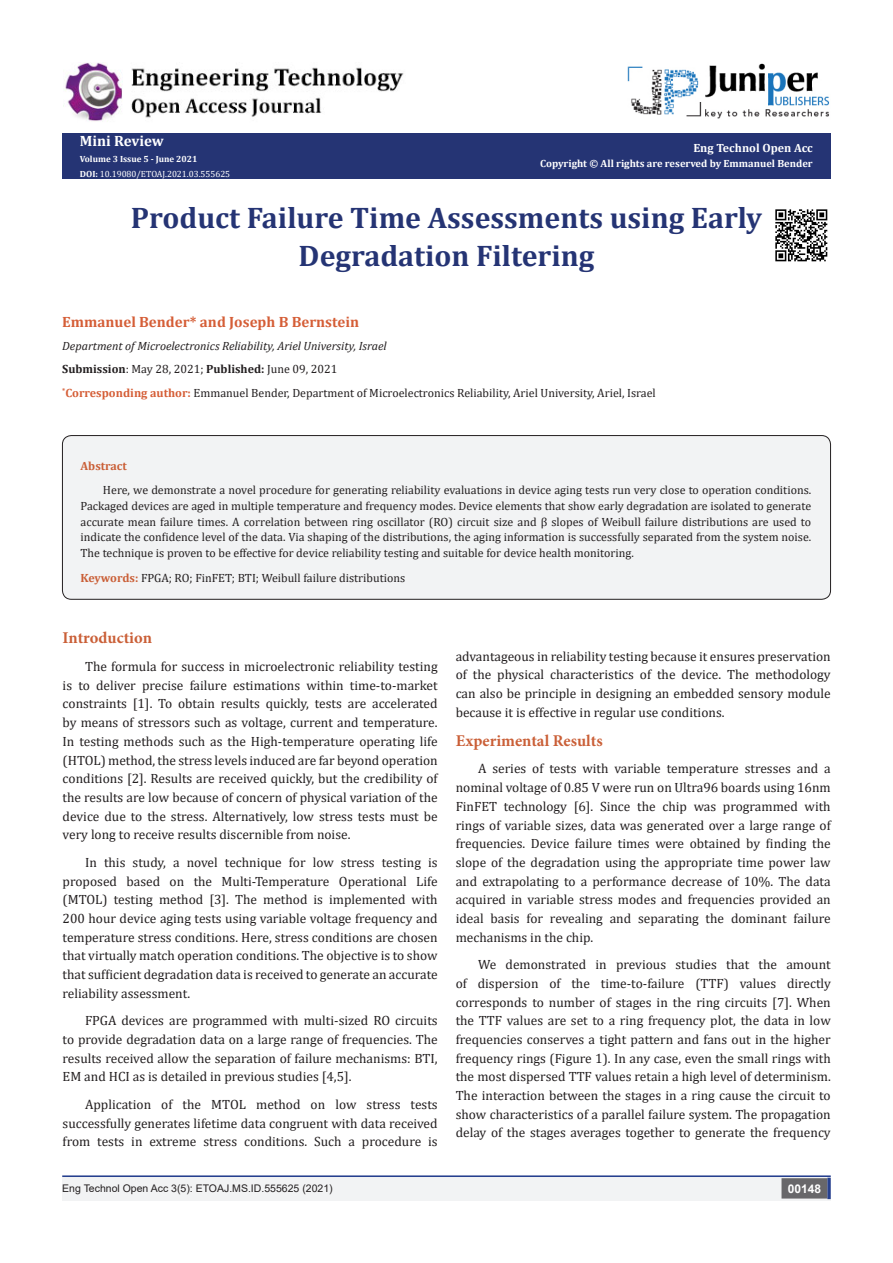
<style>
.page{position:relative;width:893px;height:1263px;background:#fff}
.page>*{position:absolute;margin:0;border:0;box-sizing:border-box;transform-origin:0 0}
.t1{font:700 29.85px/37.3px "Cambria";color:#253474;text-align:center}
.t2{font:700 16.5px "Minion Pro";color:#ca5f37}
.t3{font:700 15px "Cambria";color:#d55e37}
.t4{font:700 15px "Cambria";color:#fff}
.Paragraph{font:13.5px/18.8px "Cambria";color:#231f20;text-align:justify}
.Normal__Web{font:12px/15.8px "Cambria";color:#231f20;text-align:justify}
.t5{font:italic 12px "Cambria";color:#231f20}
.List_Paragraph{font:12px "Cambria";color:#231f20}
.t6{font:700 12px "Cambria";color:#fff}
.t7{font:700 12px "Cambria";color:#ca5f37}
.t8{font:700 12px "Arial";color:#fff}
.t9{font:700 10.5px "Cambria";color:#fff}
.t10{font:10.5px "Arial";color:#231f20}
.t11{font:9px "Cambria";color:#fff}
.t12{font:700 9px "Cambria";color:#fff}
.s1{font-weight:700}
.s2{font-weight:700;color:#d55e37}
.s3{font-weight:700;color:#ca5f37}
</style>
<div class="page">
<div style="left:62px;top:134px;width:768px;height:45px;background:#253474"></div>
<div style="left:472px;top:134px;width:359px;height:45px;background:#253474"></div>
<hr style="left:62px;top:1175px;width:769px;height:1px;background:#253f8e">
<div style="left:62px;top:1176px;width:441px;height:25px;background:#f2f3f4"></div>
<div style="left:503px;top:1176px;width:328px;height:25px;background:#f2f3f4"></div>
<div style="left:782px;top:1179px;width:45px;height:19px;background:#68676a"></div>
<div style="left:781px;top:1178px;width:46px;height:20px;border:2px solid #68676a"></div>
<svg style="left:827px;top:1178px;width:4px;height:21px"></svg>
<hr style="left:62px;top:1176px;width:769px;height:1px;background:#253f8e">
<img style="left:628px;top:63px;width:201px;height:56px">
<img style="left:63px;top:62px;width:341px;height:60px">
<div style="left:62px;top:436px;width:768px;height:163px;background:#f2f3f4;border-radius:9px"></div>
<div style="left:62px;top:435px;width:769px;height:164px;border:1px solid #231f20;border-radius:9px"></div>
<img style="left:775px;top:209px;width:53px;height:53px">
<p class="t4" style="left:80px;top:130px;width:85px">Mini Review</p>
<p class="t12" style="left:80px;top:153px;width:119px">Volume 3 Issue 5 - June 2021</p>
<p class="t11" style="left:80px;top:169px;width:152px"><span class="s1">DOI:</span> 10.19080/ETOAJ.2021.03.555625</p>
<p class="t6" style="left:693px;top:139px;width:121px">Eng Technol Open Acc</p>
<p class="t9" style="left:540px;top:156px;width:274px">Copyright © All rights are reserved by Emmanuel Bender</p>
<p class="t1" style="left:131px;top:199px;width:633px">Product Failure Time Assessments using Early<br>Degradation Filtering</p>
<p class="t3" style="left:62px;top:311px;width:298px">Emmanuel Bender* and Joseph B Bernstein</p>
<p class="t5" style="left:62px;top:337px;width:326px">Department of Microelectronics Reliability, Ariel University, Israel</p>
<p class="Normal__Web" style="left:62px;top:361px;width:277px"><span class="s1">Submission</span>: May 28, 2021; <span class="s1">Published:</span> June 09, 2021</p>
<p class="Normal__Web" style="left:62px;top:384px;width:595px"><sup>*</sup><span class="s2">Corresponding author:</span> Emmanuel Bender, Department of Microelectronics Reliability, Ariel University, Ariel, Israel</p>
<p class="t7" style="left:81px;top:457px;width:48px">Abstract</p>
<p class="Normal__Web" style="left:81px;top:482px;width:732px;text-indent:22px">Here, we demonstrate a novel procedure for generating reliability evaluations in device aging tests run very close to operation conditions.<br>Packaged devices are aged in multiple temperature and frequency modes. Device elements that show early degradation are isolated to generate accurate mean failure times. A correlation between ring oscillator (RO) circuit size and β slopes of Weibull failure distributions are used to indicate the confidence level of the data. Via shaping of the distributions, the aging information is successfully separated from the system noise.<br>The technique is proven to be effective for device reliability testing and suitable for device health monitoring.</p>
<p class="List_Paragraph" style="left:81px;top:571px;width:326px"><span class="s3">Keywords:</span> FPGA; RO; FinFET; BTI; Weibull failure distributions</p>
<p class="t2" style="left:63px;top:626px;width:91px">Introduction</p>
<p class="Paragraph" style="left:63px;top:657px;width:377px;text-indent:22px">The formula for success in microelectronic reliability testing is to deliver precise failure estimations within time-to-market constraints [1]. To obtain results quickly, tests are accelerated by means of stressors such as voltage, current and temperature.<br>In testing methods such as the High-temperature operating life (HTOL) method, the stress levels induced are far beyond operation conditions [2]. Results are received quickly, but the credibility of the results are low because of concern of physical variation of the device due to the stress. Alternatively, low stress tests must be very long to receive results discernible from noise.</p>
<p class="Paragraph" style="left:63px;top:853px;width:377px;text-indent:22px">In this study, a novel technique for low stress testing is proposed based on the Multi-Temperature Operational Life (MTOL) testing method [3]. The method is implemented with 200 hour device aging tests using variable voltage frequency and temperature stress conditions. Here, stress conditions are chosen that virtually match operation conditions. The objective is to show that sufficient degradation data is received to generate an accurate reliability assessment.</p>
<p class="Paragraph" style="left:63px;top:1011px;width:377px;text-indent:22px">FPGA devices are programmed with multi-sized RO circuits to provide degradation data on a large range of frequencies. The results received allow the separation of failure mechanisms: BTI, EM and HCI as is detailed in previous studies [4,5].</p>
<p class="Paragraph" style="left:63px;top:1095px;width:377px;text-indent:22px">Application of the MTOL method on low stress tests successfully generates lifetime data congruent with data received from tests in extreme stress conditions. Such a procedure is</p>
<p class="Paragraph" style="left:456px;top:647px;width:377px">advantageous in reliability testing because it ensures preservation of the physical characteristics of the device. The methodology can also be principle in designing an embedded sensory module because it is effective in regular use conditions.</p>
<p class="t2" style="left:456px;top:729px;width:148px">Experimental Results</p>
<p class="Paragraph" style="left:456px;top:759px;width:377px;text-indent:22px">A series of tests with variable temperature stresses and a nominal voltage of 0.85 V were run on Ultra96 boards using 16nm FinFET technology [6]. Since the chip was programmed with rings of variable sizes, data was generated over a large range of frequencies. Device failure times were obtained by finding the slope of the degradation using the appropriate time power law and extrapolating to a performance decrease of 10%. The data acquired in variable stress modes and frequencies provided an ideal basis for revealing and separating the dominant failure mechanisms in the chip.</p>
<p class="Paragraph" style="left:456px;top:955px;width:377px;text-indent:22px">We demonstrated in previous studies that the amount of dispersion of the time-to-failure (TTF) values directly corresponds to number of stages in the ring circuits [7]. When the TTF values are set to a ring frequency plot, the data in low frequencies conserves a tight pattern and fans out in the higher frequency rings (Figure 1). In any case, even the small rings with the most dispersed TTF values retain a high level of determinism.<br>The interaction between the stages in a ring cause the circuit to show characteristics of a parallel failure system. The propagation delay of the stages averages together to generate the frequency</p>
<p class="t10" style="left:62px;top:1181px;width:272px">Eng Technol Open Acc 3(5): ETOAJ.MS.ID.555625 (2021)</p>
<p class="t8" style="left:788px;top:1180px;width:35px">00148</p>
</div>
